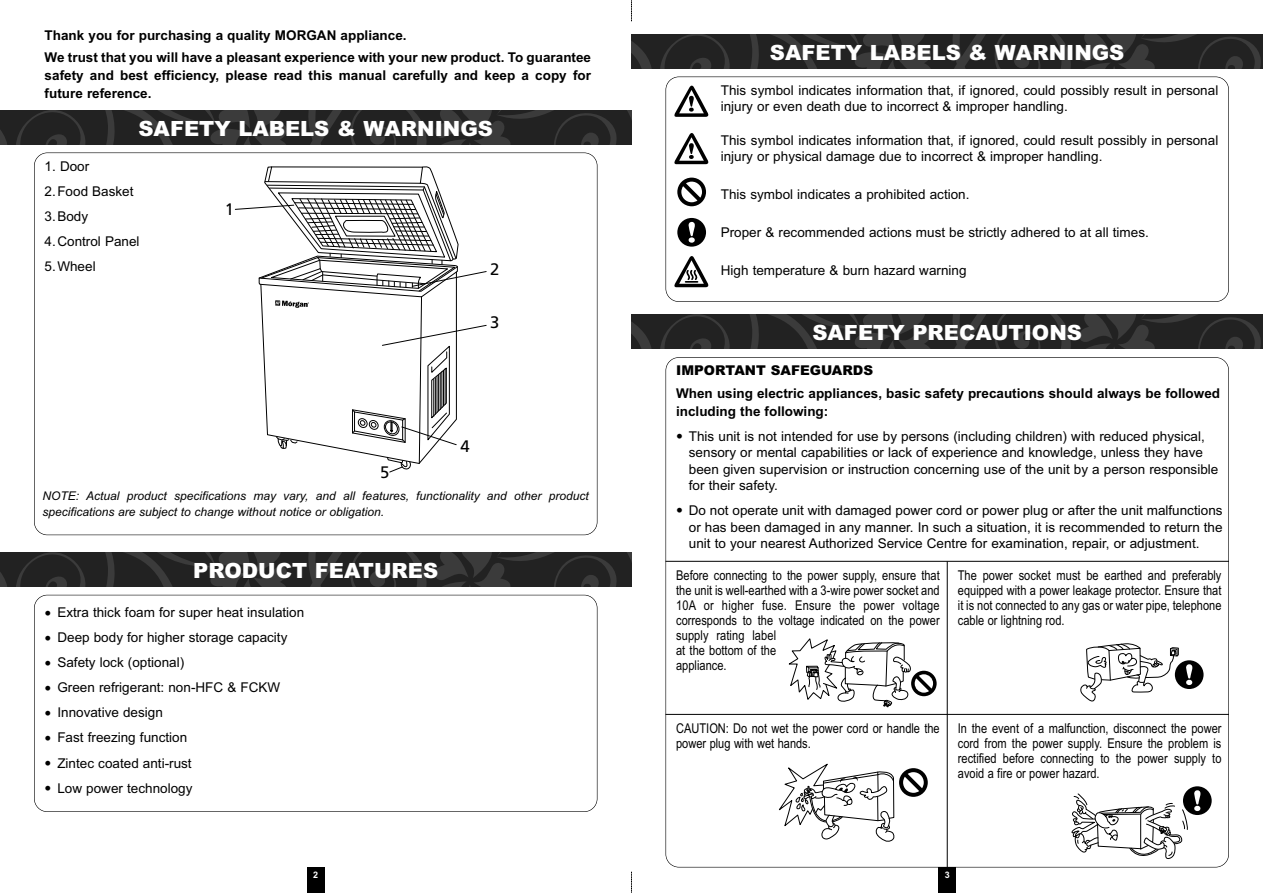
<style>
.page{position:relative;width:1263px;height:893px;background:#fff}
.page>*{position:absolute;margin:0;border:0;box-sizing:border-box;transform-origin:0 0}
.t1{font:900 21px "Arial";color:#fff}
.t2{font:16.65px "Frutiger";color:#000}
.t3{font:13.5px/16.5px "Arial";color:#000}
.t4{font:13.5px/15px "Arial Narrow";color:#000}
.t5{font:700 13.5px/18px "Arial";color:#000}
.t6{font:900 13.5px "Arial";color:#000}
.t7{font:italic 12px/16.5px "Arial";color:#000}
.t8{font:700 9px "Arial";color:#fff}
.s1{font-size:19.5px}
</style>
<div class="page">
<svg style="left:631px;top:0;width:1px;height:21px"></svg>
<svg style="left:631px;top:872px;width:1px;height:21px"></svg>
<div style="left:939px;top:867px;width:17px;height:26px;background:#000"></div>
<svg style="left:631px;top:34px;width:632px;height:34px;background:#292929"></svg>
<svg style="left:631px;top:315px;width:632px;height:34px;background:#292929"></svg>
<div style="left:307px;top:867px;width:17px;height:26px;background:#000"></div>
<svg style="left:235px;top:167px;width:252px;height:306px"></svg>
<hr style="left:433px;top:379px;width:1px;height:37px;background:#000">
<hr style="left:435px;top:378px;width:1px;height:36px;background:#000">
<hr style="left:437px;top:376px;width:1px;height:36px;background:#000">
<hr style="left:438px;top:375px;width:1px;height:36px;background:#000">
<hr style="left:440px;top:373px;width:1px;height:36px;background:#000">
<hr style="left:442px;top:372px;width:1px;height:36px;background:#000">
<hr style="left:443px;top:370px;width:1px;height:36px;background:#000">
<hr style="left:445px;top:369px;width:1px;height:35px;background:#000">
<div style="left:34px;top:595px;width:563px;height:217px;border:1px solid #000;border-radius:13px"></div>
<svg style="left:0;top:111px;width:631px;height:34px;background:#282828"></svg>
<svg style="left:0;top:553px;width:631px;height:34px;background:#282828"></svg>
<div style="left:665px;top:77px;width:564px;height:225px;border:1px solid #000;border-radius:13px"></div>
<svg style="left:674px;top:86px;width:34px;height:31px"></svg>
<svg style="left:674px;top:133px;width:34px;height:31px"></svg>
<svg style="left:677px;top:178px;width:29px;height:28px"></svg>
<svg style="left:677px;top:218px;width:29px;height:29px"></svg>
<svg style="left:674px;top:256px;width:34px;height:31px"></svg>
<hr style="left:665px;top:561px;width:564px;height:1px;background:#000">
<hr style="left:665px;top:714px;width:564px;height:1px;background:#000">
<hr style="left:947px;top:561px;width:1px;height:306px;background:#000">
<svg style="left:789px;top:638px;width:148px;height:70px"></svg>
<svg style="left:1080px;top:643px;width:123px;height:59px"></svg>
<svg style="left:779px;top:763px;width:149px;height:79px"></svg>
<svg style="left:1071px;top:786px;width:141px;height:73px"></svg>
<p class="t5" style="left:45px;top:24px;width:548px;line-height:22.2px">Thank you for purchasing a quality MORGAN appliance.<br>We trust that you will have a pleasant experience with your new product. To guarantee</p>
<p class="t5" style="left:45px;top:66px;width:548px">safety and best efficiency, please read this manual carefully and keep a copy for future reference.</p>
<h1 class="t1" style="left:138px;top:117px;width:356px">SAFETY LABELS &amp; WARNINGS</h1>
<p class="t3" style="left:45px;top:154px;width:96px;line-height:25px">1. Door<br>2.Food Basket<br>3.Body<br>4.Control Panel<br>5.Wheel</p>
<p class="t2" style="left:225px;top:203px;width:11px">1</p>
<p class="t2" style="left:380px;top:465px;width:11px">5</p>
<p class="t2" style="left:490px;top:262px;width:11px">2</p>
<p class="t2" style="left:490px;top:316px;width:11px">3</p>
<p class="t2" style="left:460px;top:439px;width:11px">4</p>
<p class="t7" style="left:43px;top:488px;width:548px">NOTE: Actual product specifications may vary, and all features, functionality and other product specifications are subject to change without notice or obligation.</p>
<h1 class="t1" style="left:193px;top:559px;width:247px">PRODUCT FEATURES</h1>
<p class="t3" style="left:45px;top:604px;width:261px"><span class="s1">•</span> Extra thick foam for super heat insulation</p>
<p class="t3" style="left:45px;top:629px;width:244px"><span class="s1">•</span> Deep body for higher storage capacity</p>
<p class="t3" style="left:45px;top:655px;width:141px"><span class="s1">•</span> Safety lock (optional)</p>
<p class="t3" style="left:45px;top:680px;width:237px"><span class="s1">•</span> Green refrigerant: non-HFC &amp; FCKW</p>
<p class="t3" style="left:45px;top:705px;width:120px"><span class="s1">•</span> Innovative design</p>
<p class="t3" style="left:45px;top:730px;width:144px"><span class="s1">•</span> Fast freezing function</p>
<p class="t3" style="left:45px;top:755px;width:149px"><span class="s1">•</span> Zintec coated anti-rust</p>
<p class="t3" style="left:45px;top:780px;width:149px"><span class="s1">•</span> Low power technology</p>
<p class="t8" style="left:313px;top:870px;width:7px">2</p>
<h1 class="t1" style="left:770px;top:40px;width:356px">SAFETY LABELS &amp; WARNINGS</h1>
<p class="t3" style="left:721px;top:82px;width:499px">This symbol indicates information that, if ignored, could possibly result in personal injury or even death due to incorrect &amp; improper handling.</p>
<p class="t3" style="left:721px;top:132px;width:499px">This symbol indicates information that, if ignored, could result possibly in personal injury or physical damage due to incorrect &amp; improper handling.</p>
<p class="t3" style="left:721px;top:186px;width:250px">This symbol indicates a prohibited action.</p>
<p class="t3" style="left:721px;top:224px;width:430px">Proper &amp; recommended actions must be strictly adhered to at all times.</p>
<p class="t3" style="left:721px;top:262px;width:247px">High temperature &amp; burn hazard warning</p>
<h1 class="t1" style="left:812px;top:321px;width:271px">SAFETY PRECAUTIONS</h1>
<p class="t6" style="left:676px;top:363px;width:198px">IMPORTANT SAFEGUARDS</p>
<p class="t5" style="left:676px;top:384px;width:545px">When using electric appliances, basic safety precautions should always be followed including the following:</p>
<p class="t3" style="left:689px;top:428px;width:531px;text-indent:-13px"><span class="s1">•</span> This unit is not intended for use by persons (including children) with reduced physical, sensory or mental capabilities or lack of experience and knowledge, unless they have been given supervision or instruction concerning use of the unit by a person responsible for their safety.</p>
<p class="t3" style="left:689px;top:502px;width:535px;text-align:justify;text-indent:-13px"><span class="s1">•</span> Do not operate unit with damaged power cord or power plug or after the unit malfunctions or has been damaged in any manner. In such a situation, it is recommended to return the unit to your nearest Authorized Service Centre for examination, repair, or adjustment.</p>
<p class="t4" style="left:676px;top:567px;width:265px">Before connecting to the power supply, ensure that the unit is well-earthed with a 3-wire power socket and 10A or higher fuse. Ensure the power voltage corresponds to the voltage indicated on the power supply rating label<br>at the bottom of the<br>appliance.</p>
<p class="t4" style="left:958px;top:567px;width:265px;text-align:justify">The power socket must be earthed and preferably equipped with a power leakage protector. Ensure that it is not connected to any gas or water pipe, telephone cable or lightning rod.</p>
<p class="t4" style="left:676px;top:721px;width:265px">CAUTION: Do not wet the power cord or handle the power plug with wet hands.</p>
<p class="t4" style="left:958px;top:721px;width:265px;text-align:justify">In the event of a malfunction, disconnect the power cord from the power supply. Ensure the problem is rectified before connecting to the power supply to avoid a fire or power hazard.</p>
<p class="t8" style="left:945px;top:870px;width:7px">3</p>
</div>
